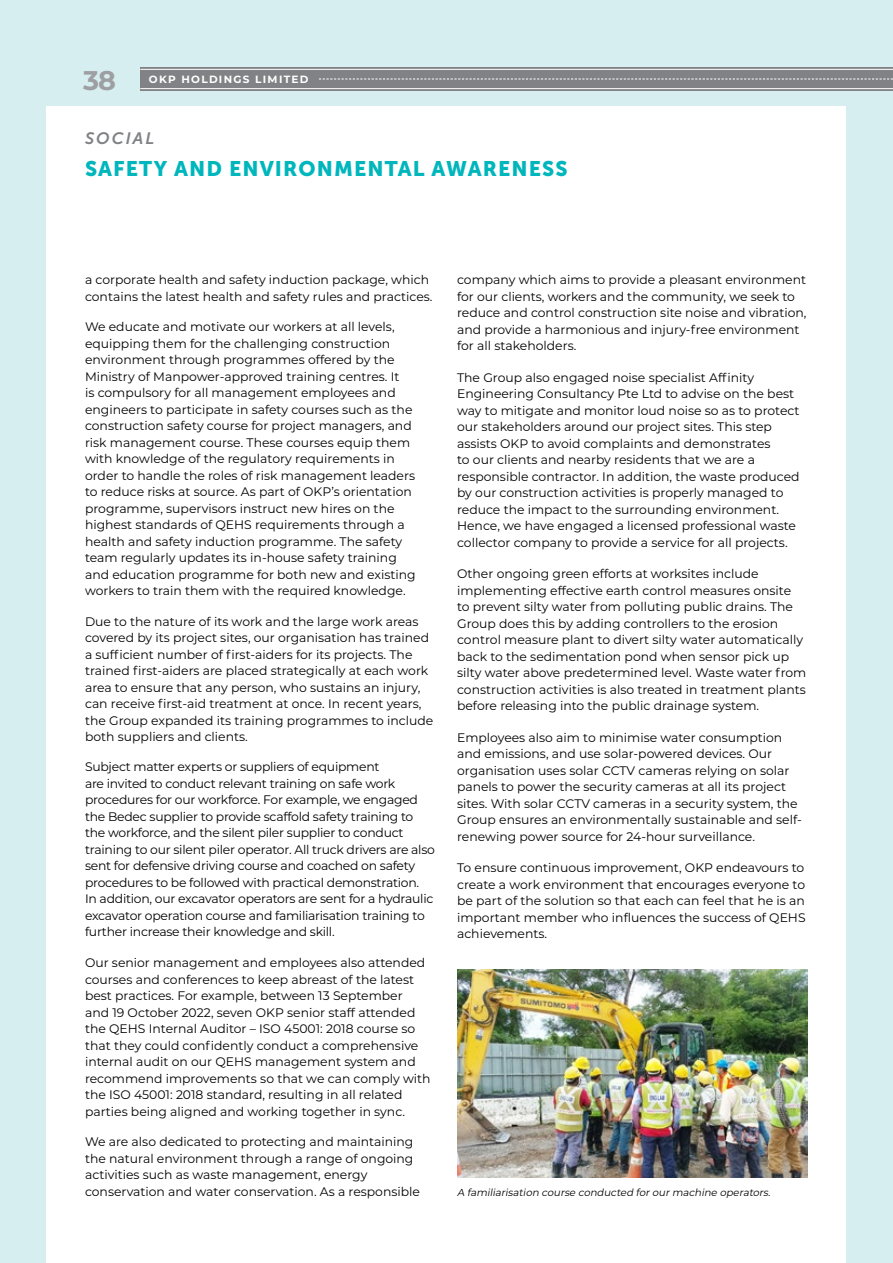
<style>
.page{position:relative;width:893px;height:1263px;background:#d3edee}
.page>*{position:absolute;margin:0;border:0;box-sizing:border-box;transform-origin:0 0}
.t1{font:700 27px "Montserrat";color:#9d9fa2}
.t2{font:21px "Museo Sans 900";letter-spacing:.05em;color:#00b6bd}
.t3{font:italic 16.5px "Museo Sans 700";letter-spacing:.125em;color:#808285}
.t4{font:12.3px/16.5px "Montserrat";color:#000}
.t5{font:12.3px/16.5px "Montserrat";letter-spacing:-.02em;color:#000}
.t6{font:700 10.5px "Montserrat";letter-spacing:.125em;color:#fff}
.t7{font:italic 10.2px "Montserrat";color:#000}
</style>
<div class="page">
<div style="left:47px;top:106px;width:799px;height:1157px;background:#fff"></div>
<img style="left:457px;top:969px;width:350px;height:209px">
<div style="left:140px;top:67px;width:753px;height:24px;background:#808285"></div>
<svg style="left:319px;top:79px;width:574px;height:1px"></svg>
<hr style="left:140px;top:69px;width:753px;height:1px;background:#fff">
<hr style="left:140px;top:88px;width:753px;height:1px;background:#fff">
<h1 class="t1" style="left:83px;top:61px;width:34px">38</h1>
<p class="t6" style="left:149px;top:72px;width:161px">OKP HOLDINGS LIMITED</p>
<h3 class="t3" style="left:85px;top:129px;width:71px">SOCIAL</h3>
<h2 class="t2" style="left:85px;top:156px;width:484px">SAFETY AND ENVIRONMENTAL AWARENESS</h2>
<p class="t4" style="left:85px;top:271px;width:349px">a corporate health and safety induction package, which contains the latest health and safety rules and practices.</p>
<p class="t4" style="left:85px;top:318px;width:332px">We educate and motivate our workers at all levels, equipping them for the challenging construction environment through programmes offered by the Ministry of Manpower-approved training centres. It<br>is compulsory for all management employees and engineers to participate in safety courses such as the construction safety course for project managers, and risk management course. These courses equip them with knowledge of the regulatory requirements in order to handle the roles of risk management leaders to reduce risks at source. As part of OKP’s orientation programme, supervisors instruct new hires on the highest standards of QEHS requirements through a health and safety induction programme. The safety team regularly updates its in-house safety training and education programme for both new and existing workers to train them with the required knowledge.</p>
<p class="t4" style="left:85px;top:612px;width:350px">Due to the nature of its work and the large work areas covered by its project sites, our organisation has trained a sufficient number of first-aiders for its projects. The trained first-aiders are placed strategically at each work area to ensure that any person, who sustains an injury, can receive first-aid treatment at once. In recent years, the Group expanded its training programmes to include both suppliers and clients.</p>
<p class="t5" style="left:85px;top:758px;width:351px">Subject matter experts or suppliers of equipment<br>are invited to conduct relevant training on safe work procedures for our workforce. For example, we engaged the Bedec supplier to provide scaffold safety training to the workforce, and the silent piler supplier to conduct training to our silent piler operator. All truck drivers are also sent for defensive driving course and coached on safety procedures to be followed with practical demonstration.<br>In addition, our excavator operators are sent for a hydraulic excavator operation course and familiarisation training to further increase their knowledge and skill.</p>
<p class="t4" style="left:85px;top:954px;width:347px">Our senior management and employees also attended courses and conferences to keep abreast of the latest best practices. For example, between 13 September<br>and 19 October 2022, seven OKP senior staff attended the QEHS Internal Auditor – ISO 45001: 2018 course so that they could confidently conduct a comprehensive internal audit on our QEHS management system and recommend improvements so that we can comply with the ISO 45001: 2018 standard, resulting in all related parties being aligned and working together in sync.</p>
<p class="t4" style="left:85px;top:1133px;width:336px">We are also dedicated to protecting and maintaining the natural environment through a range of ongoing activities such as waste management, energy conservation and water conservation. As a responsible</p>
<p class="t4" style="left:457px;top:271px;width:351px">company which aims to provide a pleasant environment for our clients, workers and the community, we seek to reduce and control construction site noise and vibration, and provide a harmonious and injury-free environment for all stakeholders.</p>
<p class="t4" style="left:457px;top:369px;width:344px">The Group also engaged noise specialist Affinity Engineering Consultancy Pte Ltd to advise on the best way to mitigate and monitor loud noise so as to protect our stakeholders around our project sites. This step assists OKP to avoid complaints and demonstrates<br>to our clients and nearby residents that we are a responsible contractor. In addition, the waste produced by our construction activities is properly managed to reduce the impact to the surrounding environment.<br>Hence, we have engaged a licensed professional waste collector company to provide a service for all projects.</p>
<p class="t4" style="left:457px;top:565px;width:351px">Other ongoing green efforts at worksites include implementing effective earth control measures onsite to prevent silty water from polluting public drains. The Group does this by adding controllers to the erosion control measure plant to divert silty water automatically back to the sedimentation pond when sensor pick up silty water above predetermined level. Waste water from construction activities is also treated in treatment plants before releasing into the public drainage system.</p>
<p class="t4" style="left:457px;top:729px;width:346px">Employees also aim to minimise water consumption and emissions, and use solar-powered devices. Our organisation uses solar CCTV cameras relying on solar panels to power the security cameras at all its project sites. With solar CCTV cameras in a security system, the Group ensures an environmentally sustainable and self&shy;renewing power source for 24-hour surveillance.</p>
<p class="t4" style="left:457px;top:859px;width:350px;text-align:justify">To ensure continuous improvement, OKP endeavours to create a work environment that encourages everyone to be part of the solution so that each can feel that he is an important member who influences the success of QEHS achievements.</p>
<p class="t7" style="left:457px;top:1185px;width:317px">A familiarisation course conducted forourmachine operators.</p>
</div>
